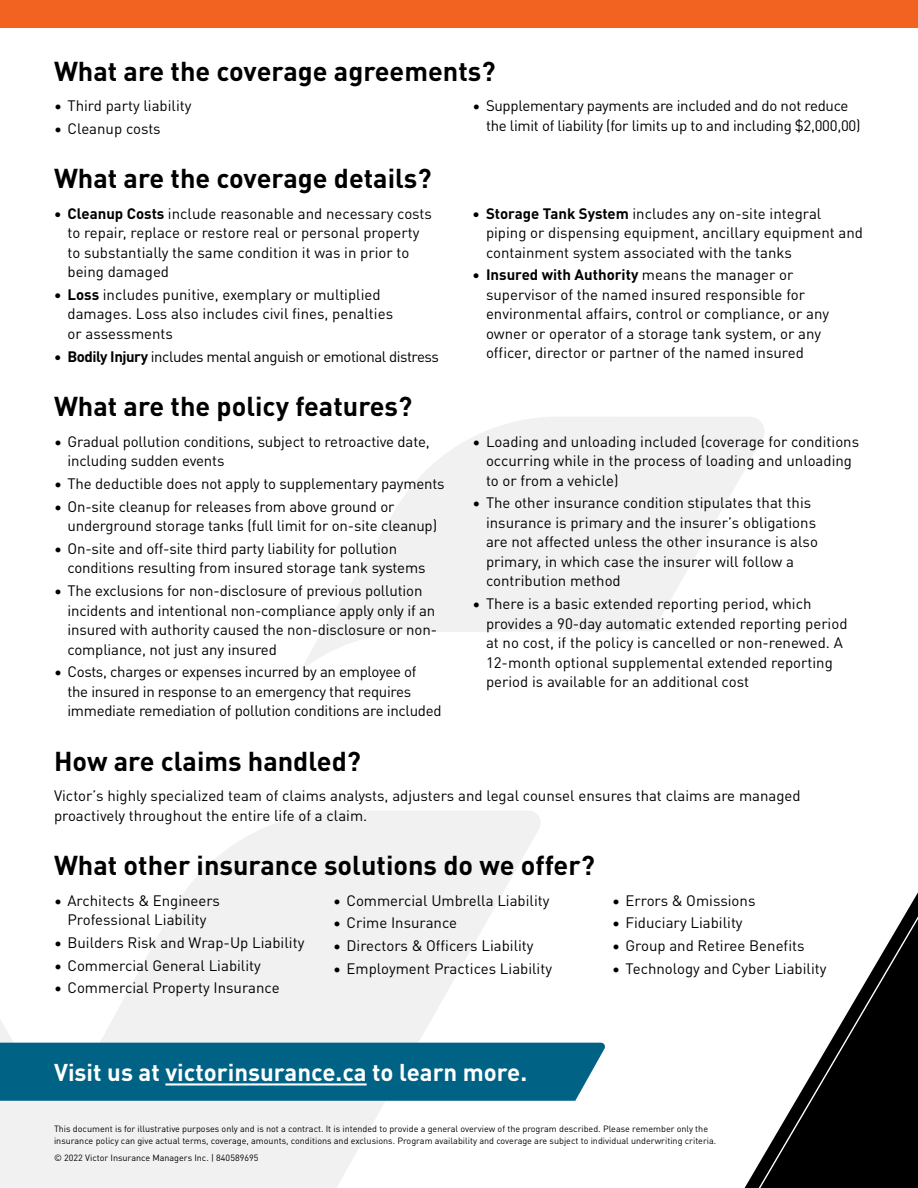
<style>
.page{position:relative;width:918px;height:1188px;background:#fff}
.page>*{position:absolute;margin:0;border:0;box-sizing:border-box;transform-origin:0 0}
.t1{font:700 27px "DINOT";color:#000}
.t2{font:700 24px "DINOT";color:#fff}
.t3{font:15px/19.5px "DINOT";color:#000}
.t4{font:15px/19.5px "DINOT";letter-spacing:-.02em;color:#000}
.t5{font:15px "DINOT";letter-spacing:-.03em;color:#000}
.t6{font:700 15px "DINOT";color:#000}
.t7{font:9px/12px "DINOT";color:#000}
.s1{font-weight:700}
.s2{font-weight:400}
</style>
<div class="page">
<svg style="left:0;top:811px;width:544px;height:377px;fill:#f1f1f2"></svg>
<svg style="left:302px;top:417px;width:462px;height:252px;fill:#f1f1f2"></svg>
<div style="left:0;top:0;width:918px;height:28px;background:#f26322"></div>
<svg style="left:750px;top:892px;width:168px;height:296px"></svg>
<div style="left:0;top:1043px;width:605px;height:58px;background:#006385"></div>
<hr style="left:165px;top:1083px;width:202px;height:3px;background:#fff">
<h1 class="t1" style="left:54px;top:50px;width:443px">What are the coverage agreements?</h1>
<p class="t3" style="left:54px;top:95px;width:139px">• Third party liability</p>
<p class="t4" style="left:472px;top:95px;width:378px">• Supplementary payments are included and do not reduce</p>
<p class="t3" style="left:54px;top:117px;width:108px">• Cleanup costs</p>
<p class="t4" style="left:486px;top:114px;width:376px">the limit of liability (for limits up to and including $2,000,00)</p>
<h1 class="t1" style="left:54px;top:158px;width:379px">What are the coverage details?</h1>
<p class="t3" style="left:54px;top:202px;width:379px"><span class="s1">• Cleanup Costs</span> include reasonable and necessary costs</p>
<p class="t3" style="left:472px;top:202px;width:350px"><span class="s1">• Storage Tank System</span> includes any on-site integral</p>
<p class="t3" style="left:67px;top:222px;width:353px">to repair, replace or restore real or personal property</p>
<p class="t3" style="left:486px;top:222px;width:379px">piping or dispensing equipment, ancillary equipment and</p>
<p class="t3" style="left:67px;top:241px;width:343px">to substantially the same condition it was in prior to</p>
<p class="t3" style="left:486px;top:241px;width:307px">containment system associated with the tanks</p>
<p class="t3" style="left:67px;top:261px;width:103px">being damaged</p>
<p class="t6" style="left:472px;top:263px;width:322px">• Insured with Authority <span class="s2">means the manager or</span></p>
<p class="t3" style="left:54px;top:284px;width:328px"><span class="s1">• Loss</span> includes punitive, exemplary or multiplied</p>
<p class="t3" style="left:486px;top:284px;width:321px">supervisor of the named insured responsible for</p>
<p class="t3" style="left:67px;top:303px;width:327px">damages. Loss also includes civil fines, penalties</p>
<p class="t3" style="left:486px;top:303px;width:345px">environmental affairs, control or compliance, or any</p>
<p class="t3" style="left:67px;top:323px;width:107px">or assessments</p>
<p class="t3" style="left:486px;top:323px;width:337px">owner or operator of a storage tank system, or any</p>
<p class="t5" style="left:54px;top:345px;width:386px"><span class="s1">• Bodily Injury</span> includes mental anguish or emotional distress</p>
<p class="t3" style="left:486px;top:342px;width:319px">officer, director or partner of the named insured</p>
<h1 class="t1" style="left:54px;top:385px;width:360px">What are the policy features?</h1>
<p class="t3" style="left:54px;top:430px;width:377px">• Gradual pollution conditions, subject to retroactive date,</p>
<p class="t3" style="left:472px;top:430px;width:388px">• Loading and unloading included (coverage for conditions</p>
<p class="t3" style="left:67px;top:450px;width:158px">including sudden events</p>
<p class="t3" style="left:486px;top:450px;width:368px">occurring while in the process of loading and unloading</p>
<p class="t3" style="left:54px;top:472px;width:392px">• The deductible does not apply to supplementary payments</p>
<p class="t3" style="left:486px;top:469px;width:134px">to or from a vehicle)</p>
<p class="t3" style="left:54px;top:495px;width:342px">• On-site cleanup for releases from above ground or</p>
<p class="t3" style="left:472px;top:492px;width:340px">• The other insurance condition stipulates that this</p>
<p class="t3" style="left:67px;top:515px;width:371px">underground storage tanks (full limit for on-site cleanup)</p>
<p class="t3" style="left:486px;top:511px;width:334px">insurance is primary and the insurer’s obligations are not affected unless the other insurance is also</p>
<p class="t3" style="left:54px;top:537px;width:345px">• On-site and off-site third party liability for pollution</p>
<p class="t3" style="left:486px;top:550px;width:310px">primary, in which case the insurer will follow a</p>
<p class="t3" style="left:67px;top:557px;width:360px">conditions resulting from insured storage tank systems</p>
<p class="t3" style="left:486px;top:570px;width:136px">contribution method</p>
<p class="t3" style="left:54px;top:580px;width:370px">• The exclusions for non-disclosure of previous pollution</p>
<p class="t3" style="left:472px;top:593px;width:340px">• There is a basic extended reporting period, which</p>
<p class="t3" style="left:67px;top:599px;width:369px">incidents and intentional non-compliance apply only if an</p>
<p class="t3" style="left:486px;top:612px;width:363px">provides a 90-day automatic extended reporting period</p>
<p class="t3" style="left:67px;top:619px;width:371px">insured with authority caused the non-disclosure or non-</p>
<p class="t3" style="left:486px;top:632px;width:358px">at no cost, if the policy is cancelled or non-renewed. A</p>
<p class="t3" style="left:67px;top:638px;width:211px">compliance, not just any insured</p>
<p class="t3" style="left:486px;top:651px;width:348px">12-month optional supplemental extended reporting</p>
<p class="t4" style="left:54px;top:661px;width:364px">• Costs, charges or expenses incurred by an employee of</p>
<p class="t3" style="left:486px;top:671px;width:264px">period is available for an additional cost</p>
<p class="t4" style="left:67px;top:680px;width:376px">the insured in response to an emergency that requires immediate remediation of pollution conditions are included</p>
<h1 class="t1" style="left:54px;top:740px;width:308px">How are claims handled?</h1>
<p class="t3" style="left:54px;top:785px;width:748px">Victor’s highly specialized team of claims analysts, adjusters and legal counsel ensures that claims are managed proactively throughout the entire life of a claim.</p>
<h1 class="t1" style="left:54px;top:844px;width:542px">What other insurance solutions do we offer?</h1>
<p class="t3" style="left:54px;top:889px;width:168px">• Architects &amp; Engineers</p>
<p class="t3" style="left:333px;top:889px;width:218px">• Commercial Umbrella Liability</p>
<p class="t3" style="left:612px;top:889px;width:145px">• Errors &amp; Omissions</p>
<p class="t3" style="left:67px;top:909px;width:140px">Professional Liability</p>
<p class="t3" style="left:333px;top:912px;width:126px">• Crime Insurance</p>
<p class="t3" style="left:612px;top:912px;width:132px">• Fiduciary Liability</p>
<p class="t3" style="left:54px;top:931px;width:252px">• Builders Risk and Wrap-Up Liability</p>
<p class="t3" style="left:333px;top:935px;width:202px">• Directors &amp; Officers Liability</p>
<p class="t3" style="left:612px;top:935px;width:194px">• Group and Retiree Benefits</p>
<p class="t3" style="left:54px;top:954px;width:208px">• Commercial General Liability</p>
<p class="t3" style="left:333px;top:957px;width:221px">• Employment Practices Liability</p>
<p class="t3" style="left:612px;top:957px;width:216px">• Technology and Cyber Liability</p>
<p class="t3" style="left:54px;top:977px;width:227px">• Commercial Property Insurance</p>
<h2 class="t2" style="left:54px;top:1054px;width:475px">Visit us at victorinsurance.ca to learn more.</h2>
<p class="t7" style="left:54px;top:1122px;width:664px">This document is for illustrative purposes only and is not a contract. It is intended to provide a general overview of the program described. Please remember only the insurance policy can give actual terms, coverage, amounts, conditions and exclusions. Program availability and coverage are subject to individual underwriting criteria.</p>
<p class="t7" style="left:54px;top:1151px;width:206px">© 2022 Victor Insurance Managers Inc. | 840589695</p>
</div>
